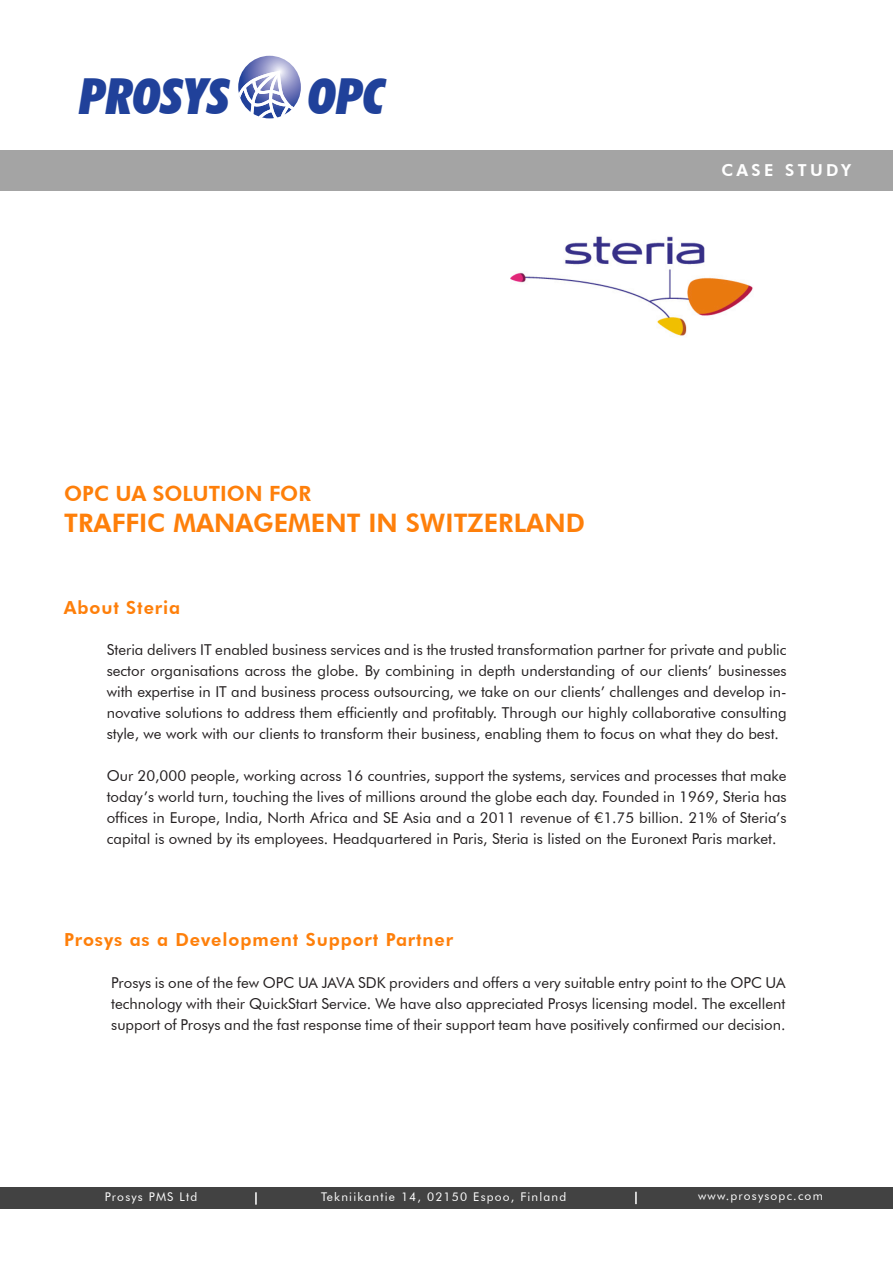
<style>
.page{position:relative;width:893px;height:1263px;background:#fff}
.page>*{position:absolute;margin:0;border:0;box-sizing:border-box;transform-origin:0 0}
.t1{font:italic 900 condensed 49.65px "Futura BT";color:#20419a}
.Prosys_case_header_1{font:800 25.5px "Futura BT";color:#fe7f0a}
.Prosys_case_header_1-2{font:800 21px "Futura BT";color:#fe7f0a}
.Prosys_case_header_2{font:800 18px "Futura BT";letter-spacing:.05em;color:#fe7f0a}
.Prosys_case_top_bar{font:800 16.5px "Futura BT";letter-spacing:.2em;color:#fff}
.Prosys_case_basic_pa{font:15px/21px "Futura BT";color:#231f20;text-align:justify}
.t2{font:12px "Futura BT";letter-spacing:.1em;color:#fff}
</style>
<div class="page">
<div style="left:0;top:150px;width:893px;height:41px;background:#a4a4a4"></div>
<div style="left:0;top:1188px;width:893px;height:21px;background:#424242"></div>
<svg style="left:255px;top:1192px;width:2px;height:13px"></svg>
<svg style="left:635px;top:1192px;width:2px;height:12px"></svg>
<img style="left:510px;top:236px;width:243px;height:100px">
<svg style="left:238px;top:56px;width:63px;height:62px"></svg>
<svg style="left:239px;top:71px;width:55px;height:47px"></svg>
<p class="t1" style="left:79px;top:66px;width:152px">PROSYS</p>
<p class="t1" style="left:308px;top:66px;width:78px">OPC</p>
<p class="Prosys_case_header_1-2" style="left:64px;top:481px;width:248px">OPC UA SOLUTION FOR</p>
<p class="Prosys_case_header_1" style="left:64px;top:507px;width:522px">TRAFFIC MANAGEMENT IN SWITZERLAND</p>
<p class="Prosys_case_header_2" style="left:64px;top:597px;width:118px">About Steria</p>
<p class="Prosys_case_top_bar" style="left:721px;top:160px;width:131px">CASE STUDY</p>
<p class="Prosys_case_basic_pa" style="left:107px;top:639px;width:681px">Steria delivers IT enabled business services and is the trusted transformation partner for private and public sector organisations across the globe. By combining in depth understanding of our clients’ businesses with expertise in IT and business process outsourcing, we take on our clients’ challenges and develop in&shy;novative solutions to address them efficiently and profitably. Through our highly collaborative consulting style, we work with our clients to transform their business, enabling them to focus on what they do best.</p>
<p class="Prosys_case_basic_pa" style="left:107px;top:765px;width:681px">Our 20,000 people, working across 16 countries, support the systems, services and processes that make today’s world turn, touching the lives of millions around the globe each day. Founded in 1969, Steria has offices in Europe, India, North Africa and SE Asia and a 2011 revenue of €1.75 billion. 21% of Steria’s capital is owned by its employees. Headquartered in Paris, Steria is listed on the Euronext Paris market.</p>
<p class="Prosys_case_header_2" style="left:64px;top:928px;width:390px">Prosys as a Development Support Partner</p>
<p class="Prosys_case_basic_pa" style="left:111px;top:972px;width:676px">Prosys is one of the few OPC UA JAVA SDK providers and offers a very suitable entry point to the OPC UA technology with their QuickStart Service. We have also appreciated Prosys licensing model. The excellent support of Prosys and the fast response time of their support team have positively confirmed our decision.</p>
<p class="t2" style="left:105px;top:1189px;width:94px">Prosys PMS Ltd</p>
<p class="t2" style="left:321px;top:1189px;width:247px">Tekniikantie 14, 02150 Espoo, Finland</p>
<p class="t2" style="left:698px;top:1189px;width:126px">www.prosysopc.com</p>
</div>
